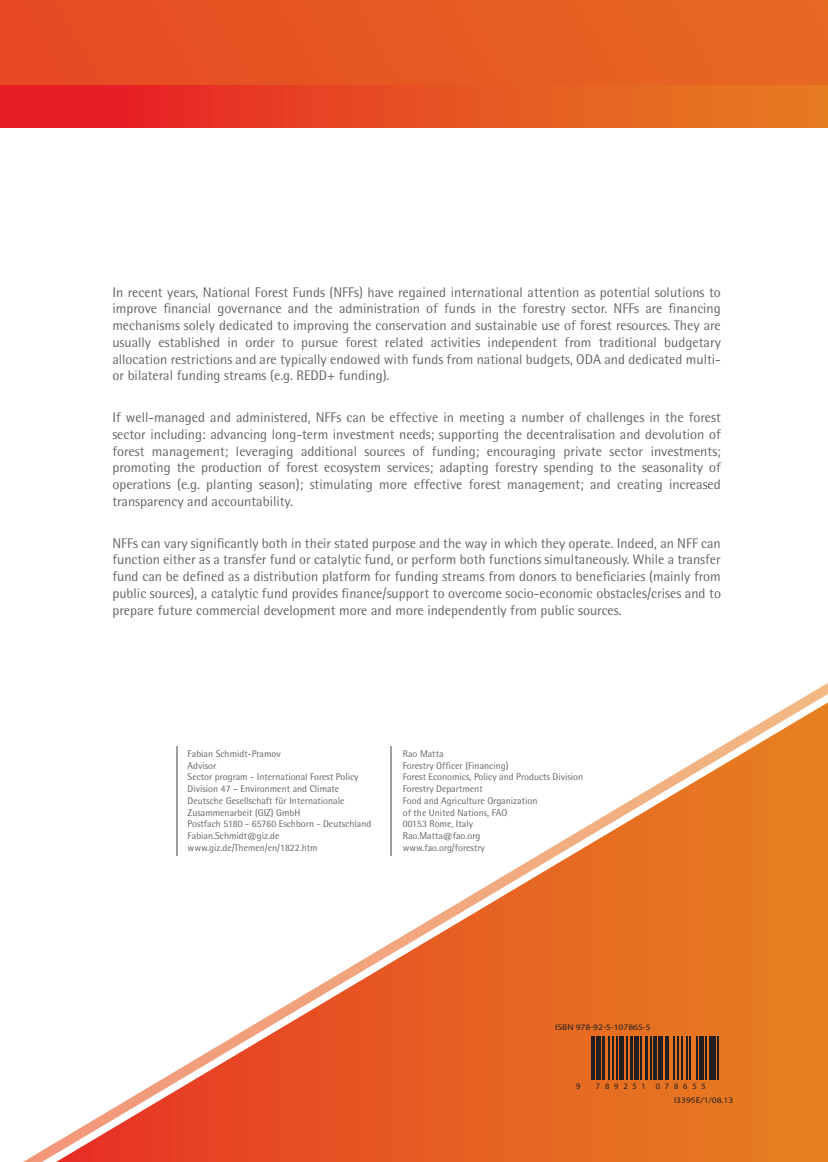
<style>
.page{position:relative;width:828px;height:1162px;background:#fff}
.page>*{position:absolute;margin:0;border:0;box-sizing:border-box;transform-origin:0 0}
.t1{font:13.95px/16.8px "Rotis Semi Sans Std";color:#636466;text-align:justify}
.t2{font:9.75px/11.7px "Rotis Semi Sans Std";color:#636466}
.t3{font:8.4px "Helvetica";color:#231f20;scale:1.13 1}
.t4{font:8.4px "Myriad Pro";letter-spacing:.58em;color:#231f20}
</style>
<div class="page">
<svg style="left:25px;top:683px;width:802px;height:478px"></svg>
<div style="left:0;top:73px;width:827px;height:55px;background:linear-gradient(to right,#e81726,#e68020)"></div>
<svg style="left:0;top:0;width:827px;height:84px;background:#e65822"></svg>
<hr style="left:591px;top:1036px;width:1px;height:43px;background:#231f20">
<hr style="left:593px;top:1036px;width:2px;height:43px;background:#231f20">
<hr style="left:596px;top:1036px;width:4px;height:43px;background:#231f20">
<hr style="left:601px;top:1036px;width:3px;height:43px;background:#231f20">
<hr style="left:608px;top:1036px;width:1px;height:43px;background:#231f20">
<hr style="left:612px;top:1036px;width:1px;height:43px;background:#231f20">
<hr style="left:616px;top:1036px;width:1px;height:43px;background:#231f20">
<hr style="left:619px;top:1036px;width:4px;height:43px;background:#231f20">
<hr style="left:626px;top:1036px;width:1px;height:43px;background:#231f20">
<hr style="left:630px;top:1036px;width:2px;height:43px;background:#231f20">
<hr style="left:634px;top:1036px;width:4px;height:43px;background:#231f20">
<hr style="left:640px;top:1036px;width:2px;height:43px;background:#231f20">
<hr style="left:644px;top:1036px;width:3px;height:43px;background:#231f20">
<hr style="left:650px;top:1036px;width:1px;height:43px;background:#231f20">
<hr style="left:652px;top:1036px;width:2px;height:43px;background:#231f20">
<hr style="left:655px;top:1036px;width:1px;height:43px;background:#231f20">
<hr style="left:658px;top:1036px;width:4px;height:43px;background:#231f20">
<hr style="left:664px;top:1036px;width:2px;height:43px;background:#231f20">
<hr style="left:667px;top:1036px;width:1px;height:43px;background:#231f20">
<hr style="left:672px;top:1036px;width:2px;height:43px;background:#231f20">
<hr style="left:677px;top:1036px;width:1px;height:43px;background:#231f20">
<hr style="left:681px;top:1036px;width:1px;height:43px;background:#231f20">
<hr style="left:686px;top:1036px;width:1px;height:43px;background:#231f20">
<hr style="left:689px;top:1036px;width:1px;height:43px;background:#231f20">
<hr style="left:695px;top:1036px;width:2px;height:43px;background:#231f20">
<hr style="left:699px;top:1036px;width:4px;height:43px;background:#231f20">
<hr style="left:705px;top:1036px;width:1px;height:43px;background:#231f20">
<hr style="left:709px;top:1036px;width:4px;height:43px;background:#231f20">
<hr style="left:714px;top:1036px;width:1px;height:43px;background:#231f20">
<hr style="left:717px;top:1036px;width:1px;height:43px;background:#231f20">
<hr style="left:390px;top:746px;width:1px;height:110px;background:#a09f9f">
<hr style="left:177px;top:746px;width:1px;height:110px;background:#a09f9f">
<p class="t1" style="left:112px;top:285px;width:610px">In recent years, National Forest Funds (NFFs) have regained international attention as potential solutions to improve financial governance and the administration of funds in the forestry sector. NFFs are financing mechanisms solely dedicated to improving the conservation and sustainable use of forest resources. They are usually established in order to pursue forest related activities independent from traditional budgetary allocation restrictions and are typically endowed with funds from national budgets, ODA and dedicated multi&shy;or bilateral funding streams (e.g. REDD+ funding).</p>
<p class="t1" style="left:112px;top:410px;width:610px">If well-managed and administered, NFFs can be effective in meeting a number of challenges in the forest sector including: advancing long-term investment needs; supporting the decentralisation and devolution of forest management; leveraging additional sources of funding; encouraging private sector investments; promoting the production of forest ecosystem services; adapting forestry spending to the seasonality of operations (e.g. planting season); stimulating more effective forest management; and creating increased transparency and accountability.</p>
<p class="t1" style="left:112px;top:536px;width:610px">NFFs can vary significantly both in their stated purpose and the way in which they operate. Indeed, an NFF can function either as a transfer fund or catalytic fund, or perform both functions simultaneously. While a transfer fund can be defined as a distribution platform for funding streams from donors to beneficiaries (mainly from public sources), a catalytic fund provides finance/support to overcome socio-economic obstacles/crises and to prepare future commercial development more and more independently from public sources.</p>
<p class="t2" style="left:188px;top:748px;width:185px">Fabian Schmidt-Pramov<br>Advisor<br>Sector program - International Forest Policy<br>Division 47 – Environment and Climate<br>Deutsche Gesellschaft für Internationale<br>Zusammenarbeit (GIZ) GmbH<br>Postfach 5180 - 65760 Eschborn - Deutschland<br>Fabian.Schmidt@giz.de www.giz.de/Themen/en/1822.htm</p>
<p class="t2" style="left:402px;top:748px;width:182px">Rao Matta<br>Forestry Officer (Financing)<br>Forest Economics, Policy and Products Division<br>Forestry Department<br>Food and Agriculture Organization<br>of the United Nations, FAO<br>00153 Rome, Italy<br>Rao.Matta@fao.org<br>www.fao.org/forestry</p>
<p class="t3" style="left:555px;top:1023px;width:86px">ISBN 978-92-5-107865-5</p>
<p class="t4" style="left:576px;top:1080px;width:6px">9</p>
<p class="t4" style="left:595px;top:1080px;width:111px">789251 078655</p>
<p class="t3" style="left:673px;top:1096px;width:54px">I3395E/1/08.13</p>
</div>
